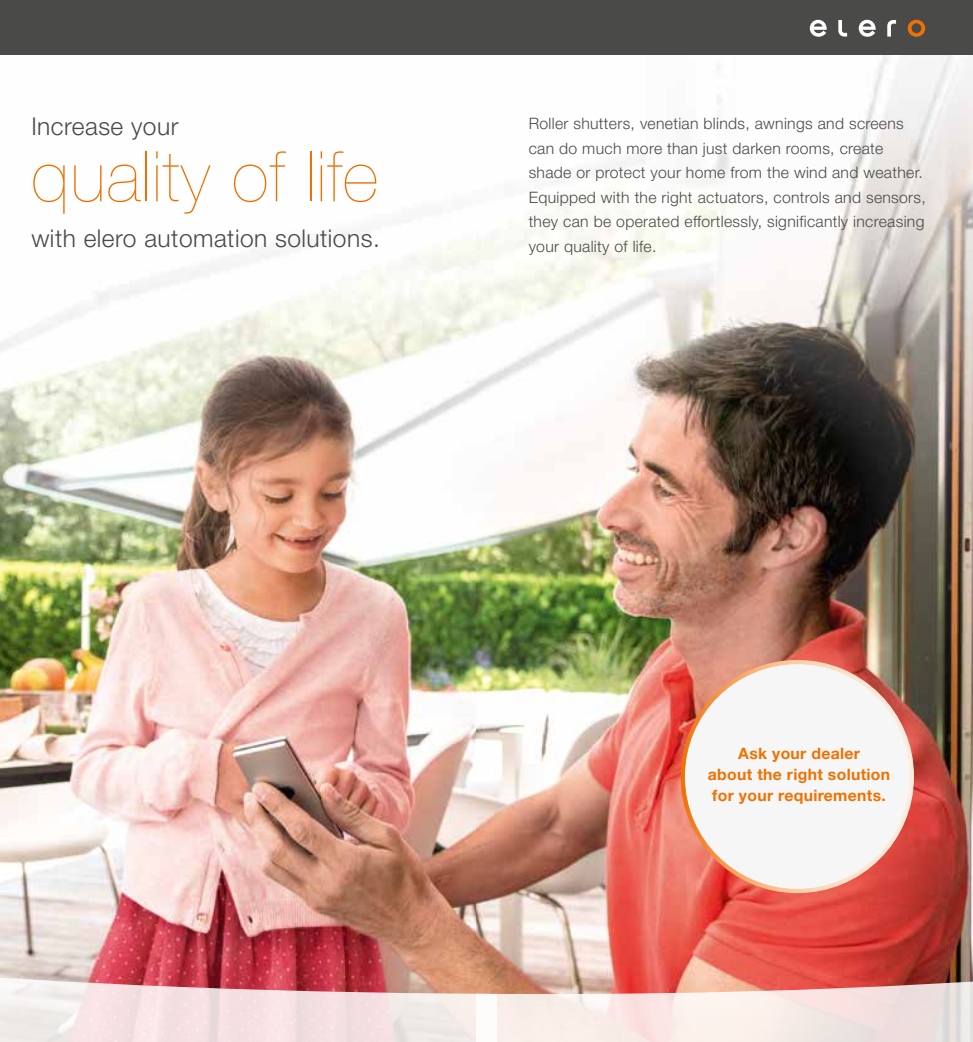
<style>
.page{position:relative;width:973px;height:1042px;background:#fff}
.page>*{position:absolute;margin:0;border:0;box-sizing:border-box;transform-origin:0 0}
.t1{font:200 70px "Helvetica Neue LT";letter-spacing:.02em;color:#ee7203}
.t2{font:300 24.5px "Helvetica Neue LT Std 45";letter-spacing:.02em;color:#4a4a49}
.t3{font:300 15.75px/24.5px "Helvetica Neue LT Std 45";letter-spacing:.02em;color:#4a4a49}
.t4{font:700 15.75px/21px "Helvetica Neue LT Std 75";letter-spacing:.02em;color:#ee7203;text-align:center}
</style>
<div class="page">
<img style="left:0;top:233px;width:476px;height:682px">
<img style="left:476px;top:55px;width:496px;height:860px">
<img style="left:0;top:915px;width:476px;height:127px">
<div style="left:682px;top:662px;width:229px;height:229px;background:#f6f6f6;border-radius:50%"></div>
<svg style="left:476px;top:915px;width:496px;height:127px;background:#e4a29a"></svg>
<div style="left:0;top:0;width:496px;height:55px;background:#4a4a49"></div>
<div style="left:476px;top:0;width:496px;height:55px;background:#4a4a49"></div>
<svg style="left:907px;top:20px;width:18px;height:17px"></svg>
<svg style="left:809px;top:20px;width:17px;height:17px"></svg>
<svg style="left:858px;top:20px;width:17px;height:17px"></svg>
<svg style="left:887px;top:20px;width:8px;height:17px"></svg>
<svg style="left:838px;top:20px;width:9px;height:17px"></svg>
<h2 class="t2" style="left:31px;top:111px;width:149px">Increase your</h2>
<h1 class="t1" style="left:31px;top:136px;width:348px">quality of life</h1>
<h2 class="t2" style="left:31px;top:223px;width:350px">with elero automation solutions.</h2>
<p class="t3" style="left:528px;top:111px;width:398px">Roller shutters, venetian blinds, awnings and screens can do much more than just darken rooms, create shade or protect your home from the wind and weather.<br>Equipped with the right actuators, controls and sensors, they can be operated effortlessly, significantly increasing your quality of life.</p>
<p class="t4" style="left:707px;top:743px;width:184px">Ask your dealer<br>about the right solution for your requirements.</p>
</div>
